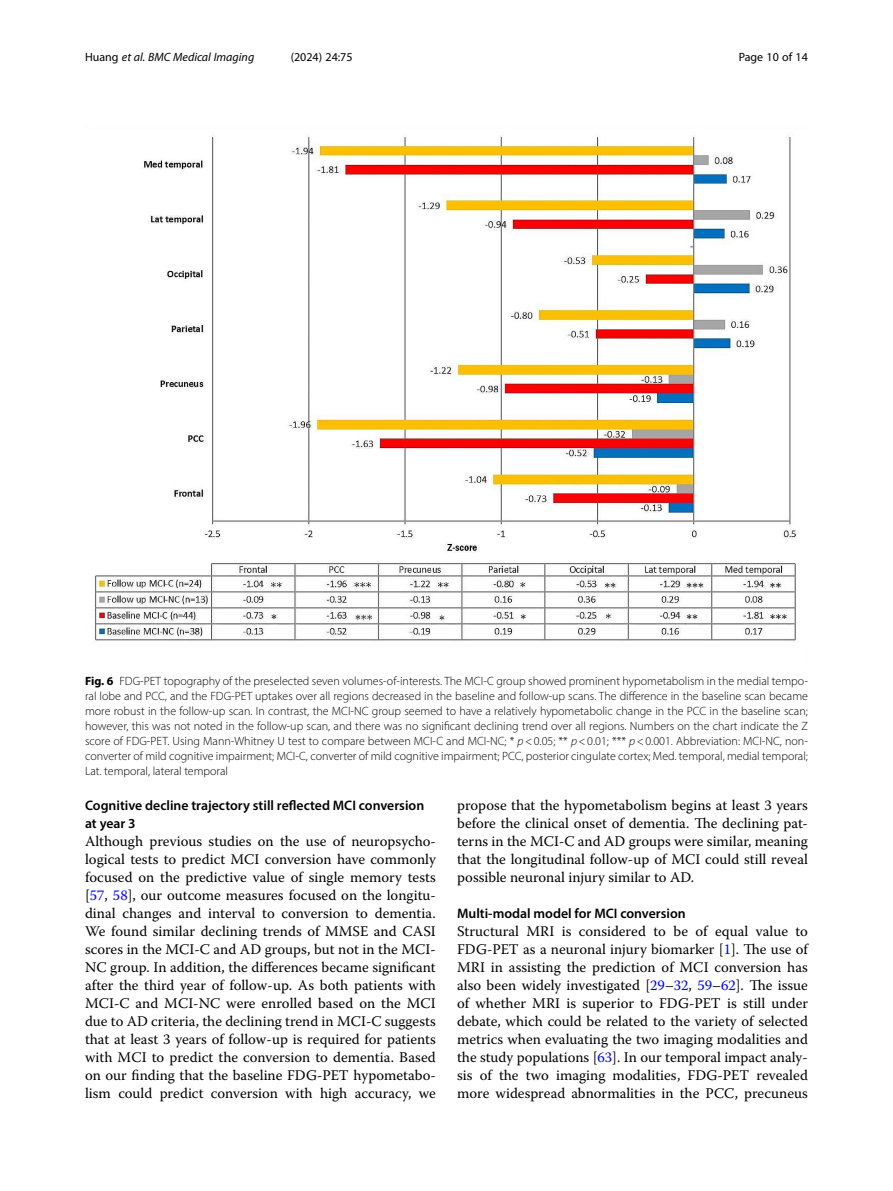
<style>
.page{position:relative;width:893px;height:1191px;background:#fff}
.page>*{position:absolute;margin:0;border:0;box-sizing:border-box;transform-origin:0 0}
.Body_Text{font:14.7px/18px "Warnock Pro";color:#000;text-align:justify}
.Head_2{font:600 13.8px/18px "Myriad Pro";color:#000}
.Figure_Caption{font:300 12px/15px "Myriad Pro";color:#000;text-align:justify}
.t1{font:italic 12px "Myriad Pro";color:#000}
.t2{font:12px "Myriad Pro";color:#000}
.s1{font-style:normal}
.s2{font-weight:700}
.s3{font-style:italic}
.s4{color:#00f}
</style>
<div class="page">
<img style="left:95px;top:135px;width:702px;height:507px">
<p class="t1" style="left:85px;top:50px;width:171px"><span class="s1">Huang</span> et al. BMC Medical Imaging</p>
<p class="t2" style="left:291px;top:50px;width:63px">(2024) 24:75</p>
<p class="t2" style="left:739px;top:50px;width:71px">Page 10 of 14</p>
<p class="Figure_Caption" style="left:85px;top:673px;width:724px"><span class="s2">Fig. 6</span> FDG-PET topography of the preselected seven volumes-of-interests. The MCI-C group showed prominent hypometabolism in the medial tempo&shy;ral lobe and PCC, and the FDG-PET uptakes over all regions decreased in the baseline and follow-up scans. The difference in the baseline scan became more robust in the follow-up scan. In contrast, the MCI-NC group seemed to have a relatively hypometabolic change in the PCC in the baseline scan; however, this was not noted in the follow-up scan, and there was no significant declining trend over all regions. Numbers on the chart indicate the Z score of FDG-PET. Using Mann-Whitney U test to compare between MCI-C and MCI-NC; * <span class="s3">p</span>&lt;0.05; ** <span class="s3">p</span>&lt;0.01; *** <span class="s3">p</span>&lt;0.001. Abbreviation: MCI-NC, non&shy;converter of mild cognitive impairment; MCI-C, converter of mild cognitive impairment; PCC, posterior cingulate cortex; Med. temporal, medial temporal; Lat. temporal, lateral temporal</p>
<p class="Head_2" style="left:85px;top:796px;width:341px">Cognitive decline trajectory still reflected MCI conversion at year 3</p>
<p class="Body_Text" style="left:85px;top:832px;width:352px">Although previous studies on the use of neuropsycho&shy;logical tests to predict MCI conversion have commonly focused on the predictive value of single memory tests [<span class="s4">57</span>, <span class="s4">58</span>], our outcome measures focused on the longitu&shy;dinal changes and interval to conversion to dementia.<br>We found similar declining trends of MMSE and CASI scores in the MCI-C and AD groups, but not in the MCI-NC group. In addition, the differences became significant after the third year of follow-up. As both patients with MCI-C and MCI-NC were enrolled based on the MCI due to AD criteria, the declining trend in MCI-C suggests that at least 3 years of follow-up is required for patients with MCI to predict the conversion to dementia. Based on our finding that the baseline FDG-PET hypometabo&shy;lism could predict conversion with high accuracy, we</p>
<p class="Body_Text" style="left:457px;top:796px;width:352px">propose that the hypometabolism begins at least 3 years before the clinical onset of dementia. The declining pat&shy;terns in the MCI-C and AD groups were similar, meaning that the longitudinal follow-up of MCI could still reveal possible neuronal injury similar to AD.</p>
<p class="Head_2" style="left:457px;top:904px;width:230px">Multi-modal model for MCI conversion</p>
<p class="Body_Text" style="left:457px;top:922px;width:352px">Structural MRI is considered to be of equal value to FDG-PET as a neuronal injury biomarker [<span class="s4">1</span>]. The use of MRI in assisting the prediction of MCI conversion has also been widely investigated [<span class="s4">29</span>–<span class="s4">32</span>, <span class="s4">59</span>–<span class="s4">62</span>]. The issue of whether MRI is superior to FDG-PET is still under debate, which could be related to the variety of selected metrics when evaluating the two imaging modalities and the study populations [<span class="s4">63</span>]. In our temporal impact analy&shy;sis of the two imaging modalities, FDG-PET revealed more widespread abnormalities in the PCC, precuneus</p>
</div>
